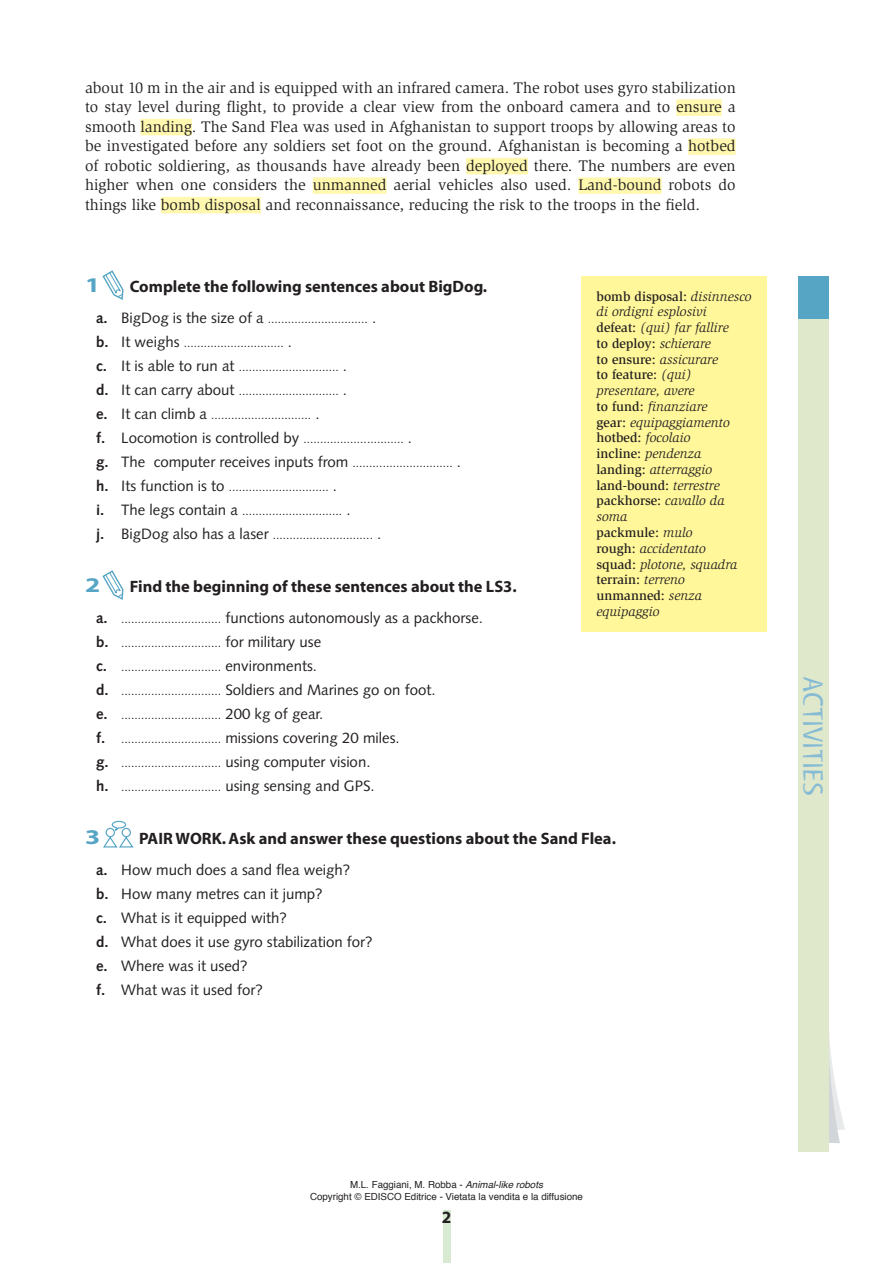
<style>
.page{position:relative;width:893px;height:1263px;background:#fff}
.page>*{position:absolute;margin:0;border:0;box-sizing:border-box;transform-origin:0 0}
.t1{font:28.5px "Myriad Tilt";letter-spacing:-.01em;color:#86bbd4;scale:1.26 1}
.consegna{font:700 21px "Myriad";color:#56a5c4;scale:1.3 1}
.t2{font:700 17.25px "Myriad";color:#231f20}
.consegna-2{font:700 16.5px "Myriad";color:#231f20}
._00__Testo_graziato{font:15.75px/19.5px "Slimbach";color:#231f20;text-align:justify}
._00__Esercizi_puntin{font:15px "Syntax";color:#231f20}
.GLOSSARIO_ingl{font:italic 13.5px/15.8px "Slimbach";color:#231f20}
.GLOSSARIO_ingl-2{font:500 13.5px "Slimbach";color:#231f20}
._00__Esercizi_puntin-2{font:12px "Syntax";color:#231f20}
.t3{font:9.75px/12px "Helvetica";color:#231f20;text-align:center}
.s1{font-weight:700;font-size:15px}
.s2{font-size:15px}
.s3{font-weight:700}
.s4{font-size:12px}
.s5{font-weight:500;font-style:normal}
.s6{font-weight:400;font-style:italic}
.s7{font-style:italic}
</style>
<div class="page">
<div style="left:443px;top:1210px;width:7px;height:53px;background:#d8ebd2"></div>
<svg style="left:828px;top:1013px;width:17px;height:130px"></svg>
<div style="left:798px;top:318px;width:30px;height:834px;background:#e0e8cc"></div>
<div style="left:798px;top:276px;width:30px;height:43px;background:#56a5c4"></div>
<div style="left:676px;top:99px;width:46px;height:17px;background:#fff8ae"></div>
<div style="left:141px;top:119px;width:51px;height:16px;background:#fff8ae"></div>
<div style="left:688px;top:138px;width:48px;height:17px;background:#fff8ae"></div>
<div style="left:466px;top:158px;width:62px;height:16px;background:#fff8ae"></div>
<div style="left:313px;top:177px;width:73px;height:17px;background:#fff8ae"></div>
<div style="left:578px;top:177px;width:84px;height:17px;background:#fff8ae"></div>
<div style="left:161px;top:197px;width:100px;height:16px;background:#fff8ae"></div>
<svg style="left:102px;top:270px;width:22px;height:30px"></svg>
<svg style="left:102px;top:570px;width:22px;height:30px"></svg>
<svg style="left:103px;top:820px;width:31px;height:28px"></svg>
<div style="left:581px;top:276px;width:186px;height:355px;background:#fff79a"></div>
<p class="_00__Testo_graziato" style="left:85px;top:78px;width:652px">about 10 m in the air and is equipped with an infrared camera. The robot uses gyro stabilization to stay level during flight, to provide a clear view from the onboard camera and to ensure a smooth landing. The Sand Flea was used in Afghanistan to support troops by allowing areas to be investigated before any soldiers set foot on the ground. Afghanistan is becoming a hotbed of robotic soldiering, as thousands have already been deployed there. The numbers are even higher when one considers the unmanned aerial vehicles also used. Land-bound robots do things like bomb disposal and reconnaissance, reducing the risk to the troops in the field.</p>
<p class="consegna" style="left:85px;top:275px;width:13px">1</p>
<p class="consegna-2" style="left:130px;top:278px;width:359px">Complete the following sentences about BigDog.</p>
<p class="_00__Esercizi_puntin-2" style="left:96px;top:312px;width:282px"><span class="s1">a.</span> <span class="s2">BigDog is the size of a</span> .............................. <span class="s2">.</span></p>
<p class="_00__Esercizi_puntin-2" style="left:96px;top:336px;width:198px"><span class="s1">b.</span> <span class="s2">It weighs</span> .............................. <span class="s2">.</span></p>
<p class="_00__Esercizi_puntin-2" style="left:96px;top:360px;width:253px"><span class="s1">c.</span> <span class="s2">It is able to run at</span> .............................. <span class="s2">.</span></p>
<p class="_00__Esercizi_puntin-2" style="left:96px;top:384px;width:253px"><span class="s1">d.</span> <span class="s2">It can carry about</span> .............................. <span class="s2">.</span></p>
<p class="_00__Esercizi_puntin-2" style="left:96px;top:408px;width:225px"><span class="s1">e.</span> <span class="s2">It can climb a</span> .............................. <span class="s2">.</span></p>
<p class="_00__Esercizi_puntin-2" style="left:96px;top:432px;width:317px"><span class="s1">f.</span> <span class="s2">Locomotion is controlled by</span> .............................. <span class="s2">.</span></p>
<p class="_00__Esercizi_puntin" style="left:96px;top:453px;width:366px"><span class="s3">g.</span> The computer receives inputs from <span class="s4">..............................</span> .</p>
<p class="_00__Esercizi_puntin-2" style="left:96px;top:480px;width:243px"><span class="s1">h.</span> <span class="s2">Its function is to</span> .............................. <span class="s2">.</span></p>
<p class="_00__Esercizi_puntin-2" style="left:96px;top:504px;width:256px"><span class="s1">i.</span> <span class="s2">The legs contain a</span> .............................. <span class="s2">.</span></p>
<p class="_00__Esercizi_puntin-2" style="left:96px;top:528px;width:287px"><span class="s1">j.</span> <span class="s2">BigDog also has a laser</span> .............................. <span class="s2">.</span></p>
<p class="consegna" style="left:85px;top:574px;width:13px">2</p>
<p class="consegna-2" style="left:130px;top:578px;width:388px">Find the beginning of these sentences about the LS3.</p>
<p class="_00__Esercizi_puntin" style="left:96px;top:609px;width:388px"><span class="s3">a.</span> <span class="s4">..............................</span> functions autonomously as a packhorse.</p>
<p class="_00__Esercizi_puntin-2" style="left:96px;top:635px;width:227px"><span class="s1">b.</span> .............................. <span class="s2">for military use</span></p>
<p class="_00__Esercizi_puntin-2" style="left:96px;top:659px;width:222px"><span class="s1">c.</span> .............................. <span class="s2">environments.</span></p>
<p class="_00__Esercizi_puntin-2" style="left:96px;top:683px;width:341px"><span class="s1">d.</span> .............................. <span class="s2">Soldiers and Marines go on foot.</span></p>
<p class="_00__Esercizi_puntin-2" style="left:96px;top:707px;width:229px"><span class="s1">e.</span> .............................. <span class="s2">200 kg of gear.</span></p>
<p class="_00__Esercizi_puntin-2" style="left:96px;top:731px;width:305px"><span class="s1">f.</span> .............................. <span class="s2">missions covering 20 miles.</span></p>
<p class="_00__Esercizi_puntin-2" style="left:96px;top:755px;width:276px"><span class="s1">g.</span> .............................. <span class="s2">using computer vision.</span></p>
<p class="_00__Esercizi_puntin-2" style="left:96px;top:779px;width:280px"><span class="s1">h.</span> .............................. <span class="s2">using sensing and GPS.</span></p>
<p class="consegna" style="left:85px;top:826px;width:13px">3</p>
<p class="consegna-2" style="left:139px;top:830px;width:478px">PAIR WORK. Ask and answer these questions about the Sand Flea.</p>
<p class="_00__Esercizi_puntin" style="left:96px;top:861px;width:256px"><span class="s3">a.</span> How much does a sand flea weigh?</p>
<p class="_00__Esercizi_puntin" style="left:96px;top:885px;width:228px"><span class="s3">b.</span> How many metres can it jump?</p>
<p class="_00__Esercizi_puntin" style="left:96px;top:909px;width:192px"><span class="s3">c.</span> What is it equipped with?</p>
<p class="_00__Esercizi_puntin" style="left:96px;top:933px;width:278px"><span class="s3">d.</span> What does it use gyro stabilization for?</p>
<p class="_00__Esercizi_puntin" style="left:96px;top:957px;width:153px"><span class="s3">e.</span> Where was it used?</p>
<p class="_00__Esercizi_puntin" style="left:96px;top:981px;width:168px"><span class="s3">f.</span> What was it used for?</p>
<p class="GLOSSARIO_ingl" style="left:596px;top:288px;width:157px"><span class="s5">bomb disposal:</span> disinnesco di ordigni esplosivi</p>
<p class="GLOSSARIO_ingl" style="left:596px;top:320px;width:134px"><span class="s5">defeat:</span> (qui) far fallire</p>
<p class="GLOSSARIO_ingl-2" style="left:596px;top:335px;width:116px">to deploy: <span class="s6">schierare</span></p>
<p class="GLOSSARIO_ingl" style="left:596px;top:351px;width:123px"><span class="s5">to ensure:</span> assicurare</p>
<p class="GLOSSARIO_ingl" style="left:596px;top:367px;width:99px"><span class="s5">to feature:</span> (qui) presentare, avere</p>
<p class="GLOSSARIO_ingl" style="left:596px;top:399px;width:112px"><span class="s5">to fund:</span> finanziare</p>
<p class="GLOSSARIO_ingl" style="left:596px;top:414px;width:135px"><span class="s5">gear:</span> equipaggiamento</p>
<p class="GLOSSARIO_ingl" style="left:596px;top:430px;width:95px"><span class="s5">hotbed:</span> focolaio</p>
<p class="GLOSSARIO_ingl-2" style="left:596px;top:446px;width:106px">incline: <span class="s6">pendenza</span></p>
<p class="GLOSSARIO_ingl" style="left:596px;top:462px;width:117px"><span class="s5">landing:</span> atterraggio</p>
<p class="GLOSSARIO_ingl-2" style="left:596px;top:477px;width:125px">land-bound: <span class="s6">terrestre</span></p>
<p class="GLOSSARIO_ingl" style="left:596px;top:493px;width:130px"><span class="s5">packhorse:</span> cavallo da soma</p>
<p class="GLOSSARIO_ingl-2" style="left:596px;top:524px;width:98px">packmule: <span class="s6">mulo</span></p>
<p class="GLOSSARIO_ingl" style="left:596px;top:540px;width:111px"><span class="s5">rough:</span> accidentato</p>
<p class="GLOSSARIO_ingl" style="left:596px;top:556px;width:142px"><span class="s5">squad:</span> plotone, squadra</p>
<p class="GLOSSARIO_ingl-2" style="left:596px;top:572px;width:90px">terrain: <span class="s6">terreno</span></p>
<p class="GLOSSARIO_ingl" style="left:596px;top:588px;width:107px"><span class="s5">unmanned:</span> senza equipaggio</p>
<p class="t1" style="left:828px;top:676px;width:96px;rotate:90deg">ACTIVITIES</p>
<p class="t3" style="left:310px;top:1179px;width:274px">M.L. Faggiani, M. Robba - <span class="s7">Animal-like robots<br></span>Copyright © EDISCO Editrice - Vietata la vendita e la diffusione</p>
<h3 class="t2" style="left:442px;top:1208px;width:11px">2</h3>
</div>
